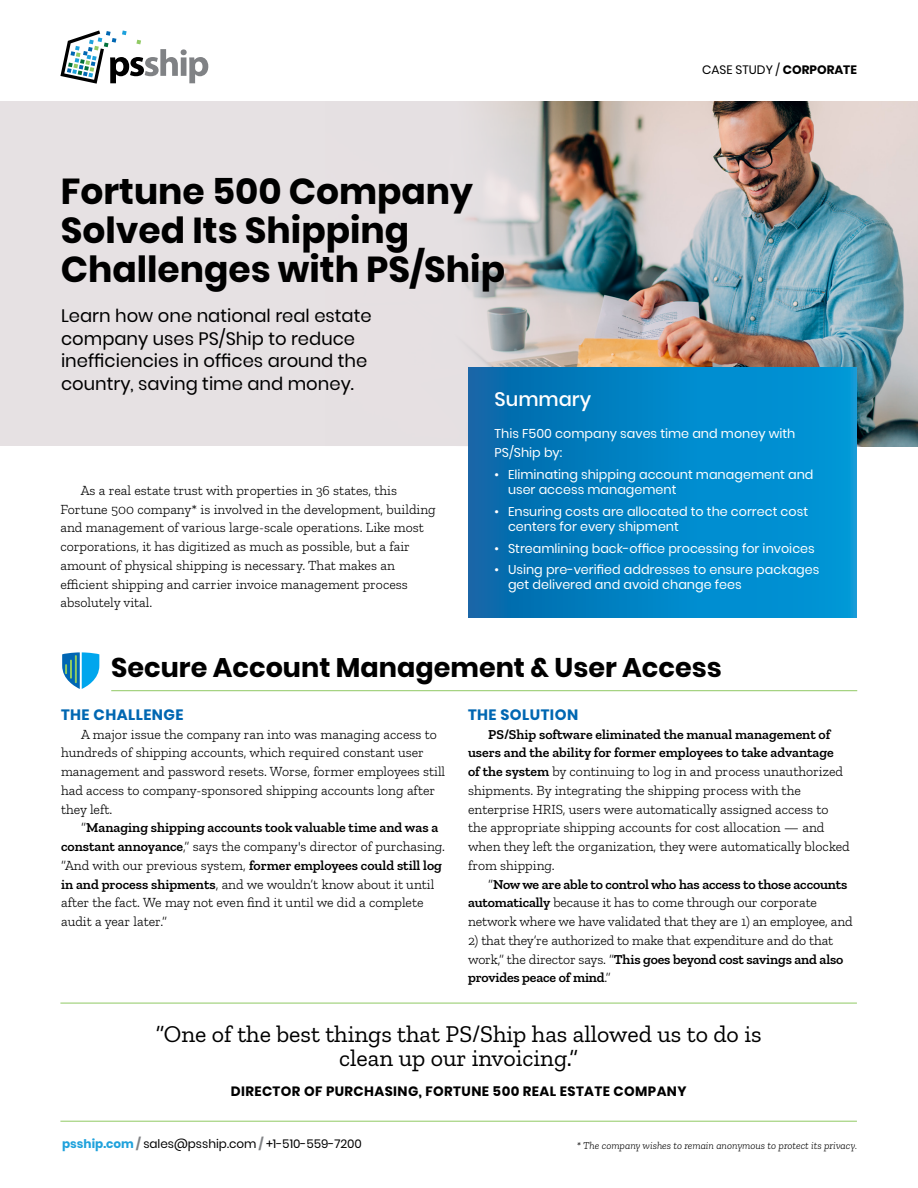
<style>
.page{position:relative;width:918px;height:1188px;background:#fff}
.page>*{position:absolute;margin:0;border:0;box-sizing:border-box;transform-origin:0 0}
.t1{font:700 36px/39px "Poppins";color:#000}
.t2{font:700 27px "Poppins";color:#000}
.t3{font:24px/24px "Zilla Slab";color:#000;text-align:center}
.t4{font:500 19.5px "Poppins";color:#fff}
.t5{font:18px/22.5px "Poppins";color:#000}
.t6{font:700 15px "Poppins";letter-spacing:.03em;color:#0067b2}
.t7{font:300 13.8px/18.8px "Zilla Slab";color:#000}
.t8{font:700 13.5px "Poppins";letter-spacing:.03em;color:#000}
.t9{font:12.75px/15px "Poppins";color:#fff}
.t10{font:12.15px "Poppins";color:#000}
.t11{font:12px "Poppins";color:#000}
.t12{font:italic 300 10.5px "Zilla Slab";color:#000}
.s1{font-weight:700}
.s2{font-weight:600}
.s3{font-weight:700;color:#20a2dc}
.s4{font-weight:700;color:#808285}
</style>
<div class="page">
<svg style="left:60px;top:30px;width:148px;height:54px"></svg>
<hr style="left:111px;top:690px;width:746px;height:1px;background:#90c963">
<svg style="left:62px;top:652px;width:37px;height:37px"></svg>
<hr style="left:60px;top:1121px;width:797px;height:1px;background:#90c963">
<hr style="left:60px;top:1003px;width:797px;height:1px;background:#90c963">
<div style="left:0;top:102px;width:918px;height:344px;background:#e6e1e3"></div>
<img style="left:463px;top:102px;width:455px;height:344px">
<svg style="left:468px;top:367px;width:389px;height:251px;background:#0283c4"></svg>
<p class="t10" style="left:702px;top:63px;width:156px">CASE STUDY / <span class="s1">CORPORATE</span></p>
<h1 class="t1" style="left:61px;top:172px;width:446px">Fortune 500 Company<br>Solved Its Shipping<br>Challenges with PS/Ship</h1>
<h3 class="t5" style="left:61px;top:305px;width:312px">Learn how one national real estate company uses PS/Ship to reduce inefficiencies in offices around the country, saving time and money.</h3>
<p class="t9" style="left:495px;top:424px;width:302px;line-height:19.5px">This F500 company saves time and money with<br>PS/Ship by:</p>
<p class="t9" style="left:508px;top:467px;width:307px;text-indent:-14px">• Eliminating shipping account management and user access management</p>
<p class="t9" style="left:508px;top:504px;width:302px;text-indent:-14px">• Ensuring costs are allocated to the correct cost centers for every shipment</p>
<p class="t9" style="left:495px;top:541px;width:322px">• Streamlining back-office processing for invoices</p>
<p class="t9" style="left:508px;top:562px;width:313px;text-indent:-14px">• Using pre-verified addresses to ensure packages get delivered and avoid change fees</p>
<h3 class="t4" style="left:495px;top:388px;width:98px">Summary</h3>
<p class="t7" style="left:60px;top:481px;width:377px;text-indent:20px">As a real estate trust with properties in 36 states, this Fortune 500 company* is involved in the development, building and management of various large-scale operations. Like most corporations, it has digitized as much as possible, but a fair amount of physical shipping is necessary. That makes an efficient shipping and carrier invoice management process absolutely vital.</p>
<h2 class="t2" style="left:111px;top:652px;width:612px">Secure Account Management &amp; User Access</h2>
<p class="t6" style="left:61px;top:706px;width:124px">THE CHALLENGE</p>
<p class="t7" style="left:61px;top:725px;width:386px;text-indent:20px">A major issue the company ran into was managing access to hundreds of shipping accounts, which required constant user management and password resets. Worse, former employees still had access to company-sponsored shipping accounts long after they left.</p>
<p class="t7" style="left:61px;top:819px;width:386px;text-indent:20px">“<span class="s2">Managing shipping accounts took valuable time and was a constant annoyance</span>,” says the company's director of purchasing. “And with our previous system, <span class="s2">former employees could still log in and process shipments</span>, and we wouldn’t know about it until after the fact. We may not even find it until we did a complete audit a year later.”</p>
<p class="t6" style="left:468px;top:706px;width:112px">THE SOLUTION</p>
<p class="t7" style="left:468px;top:725px;width:383px;text-indent:20px"><span class="s2">PS/Ship software eliminated the manual management of users and the ability for former employees to take advantage<br>of the system</span> by continuing to log in and process unauthorized shipments. By integrating the shipping process with the enterprise HRIS, users were automatically assigned access to the appropriate shipping accounts for cost allocation — and when they left the organization, they were automatically blocked from shipping.</p>
<p class="t7" style="left:468px;top:875px;width:386px;text-indent:20px">“<span class="s2">Now we are able to control who has access to those accounts automatically</span> because it has to come through our corporate network where we have validated that they are 1) an employee, and</p>
<p class="t7" style="left:468px;top:931px;width:377px">2) that they’re authorized to make that expenditure and do that work,” the director says. “<span class="s2">This goes beyond cost savings and also provides peace of mind</span>.”</p>
<h3 class="t3" style="left:156px;top:1022px;width:607px">”One of the best things that PS/Ship has allowed us to do is clean up our invoicing.”</h3>
<p class="t8" style="left:231px;top:1084px;width:457px">DIRECTOR OF PURCHASING, FORTUNE 500 REAL ESTATE COMPANY</p>
<p class="t11" style="left:62px;top:1137px;width:301px"><span class="s3">psship.com</span> <span class="s4">/</span> sales@psship.com <span class="s4">/</span> +1-510-559-7200</p>
<p class="t12" style="left:577px;top:1139px;width:282px">* The company wishes to remain anonymous to protect its privacy.</p>
</div>
